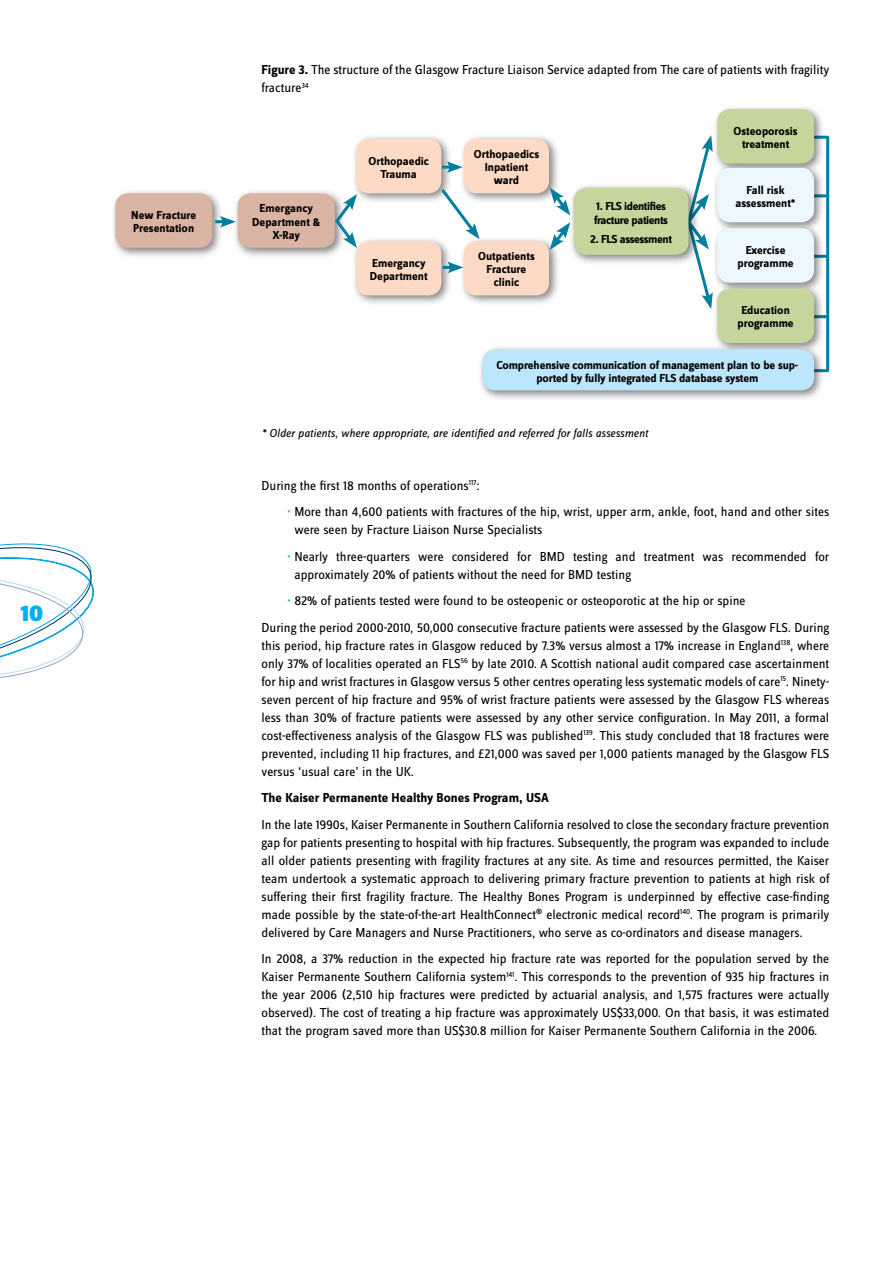
<style>
.page{position:relative;width:893px;height:1263px;background:#fff}
.page>*{position:absolute;margin:0;border:0;box-sizing:border-box;transform-origin:0 0}
.t1{font:900 24px "Zine Sans Dis";color:#00adf0}
.t2{font:13.5px/18px "Zine Sans Dis";color:#000}
.t3{font:700 13.5px "Zine Sans Dis";color:#000}
.t4{font:700 12px/13px "Zine Sans Dis";letter-spacing:-.005em;color:#000;text-align:center}
.t5{font:italic 12px "Zine Sans Dis";color:#000}
.t6{font:700 12px/13.5px "Zine Sans Dis";letter-spacing:-.03em;color:#000}
.s1{font-weight:700}
.s2{color:#2cace2}
</style>
<div class="page">
<svg style="left:0;top:543px;width:94px;height:135px"></svg>
<hr style="left:826px;top:136px;width:3px;height:235px;background:#007d9f">
<div style="left:110px;top:188px;width:113px;height:71px;background:#000;opacity:.5"></div>
<div style="left:115px;top:193px;width:97px;height:55px;background:#dab4a2;border-radius:13px"></div>
<div style="left:232px;top:188px;width:114px;height:71px;background:#000;opacity:.5"></div>
<div style="left:238px;top:193px;width:97px;height:55px;background:#dab4a2;border-radius:13px"></div>
<div style="left:351px;top:134px;width:102px;height:70px;background:#000;opacity:.5"></div>
<div style="left:356px;top:139px;width:85px;height:54px;background:#fddac5;border-radius:13px"></div>
<div style="left:351px;top:236px;width:102px;height:70px;background:#000;opacity:.5"></div>
<div style="left:356px;top:241px;width:85px;height:54px;background:#fddac5;border-radius:13px"></div>
<div style="left:459px;top:134px;width:101px;height:70px;background:#000;opacity:.5"></div>
<div style="left:464px;top:139px;width:85px;height:54px;background:#fddac5;border-radius:13px"></div>
<div style="left:459px;top:236px;width:101px;height:70px;background:#000;opacity:.5"></div>
<div style="left:464px;top:241px;width:85px;height:54px;background:#fddac5;border-radius:13px"></div>
<svg style="left:215px;top:216px;width:21px;height:12px"></svg>
<svg style="left:442px;top:161px;width:21px;height:12px"></svg>
<svg style="left:443px;top:262px;width:20px;height:11px"></svg>
<svg style="left:550px;top:188px;width:18px;height:26px"></svg>
<svg style="left:438px;top:186px;width:42px;height:53px"></svg>
<svg style="left:332px;top:194px;width:25px;height:54px"></svg>
<svg style="left:697px;top:135px;width:15px;height:174px"></svg>
<svg style="left:550px;top:224px;width:18px;height:26px"></svg>
<hr style="left:813px;top:136px;width:15px;height:3px;background:#007d9f">
<hr style="left:812px;top:194px;width:16px;height:3px;background:#007d9f">
<hr style="left:812px;top:255px;width:16px;height:3px;background:#007d9f">
<hr style="left:812px;top:315px;width:16px;height:3px;background:#007d9f">
<hr style="left:813px;top:369px;width:15px;height:3px;background:#007d9f">
<div style="left:712px;top:104px;width:113px;height:71px;background:#000;opacity:.5"></div>
<div style="left:717px;top:109px;width:97px;height:55px;background:#c4d69b;border-radius:13px"></div>
<div style="left:712px;top:163px;width:113px;height:70px;background:#000;opacity:.5"></div>
<div style="left:717px;top:168px;width:97px;height:54px;background:#ecf8fe;border-radius:13px"></div>
<div style="left:712px;top:223px;width:113px;height:71px;background:#000;opacity:.5"></div>
<div style="left:717px;top:228px;width:97px;height:55px;background:#ecf8fe;border-radius:13px"></div>
<div style="left:712px;top:283px;width:113px;height:71px;background:#000;opacity:.5"></div>
<div style="left:717px;top:289px;width:97px;height:54px;background:#c4d69b;border-radius:13px"></div>
<div style="left:477px;top:344px;width:348px;height:57px;background:#000;opacity:.5"></div>
<div style="left:482px;top:349px;width:332px;height:41px;background:#bce6fb;border-radius:13px"></div>
<div style="left:568px;top:183px;width:132px;height:83px;background:#000;opacity:.5"></div>
<div style="left:574px;top:188px;width:114px;height:67px;background:#c4d69b;border-radius:13px"></div>
<h1 class="t1" style="left:20px;top:600px;width:24px">10</h1>
<p class="t2" style="left:261px;top:61px;width:569px"><span class="s1">Figure 3.</span> The structure of the Glasgow Fracture Liaison Service adapted from The care of patients with fragility fracture<sup>34</sup></p>
<p class="t4" style="left:131px;top:209px;width:67px;text-align:left">New Fracture<br>Presentation</p>
<p class="t4" style="left:252px;top:202px;width:69px;line-height:13.5px">Emergancy<br>Department &amp;<br>X-Ray</p>
<p class="t4" style="left:368px;top:155px;width:62px">Orthopaedic<br>Trauma</p>
<p class="t4" style="left:370px;top:256px;width:59px;line-height:13.5px;text-align:left">Emergancy<br>Department</p>
<p class="t4" style="left:734px;top:125px;width:65px">Osteoporosis treatment</p>
<p class="t4" style="left:736px;top:184px;width:61px">Fall risk assessment*</p>
<p class="t4" style="left:737px;top:244px;width:58px">Exercise programme</p>
<p class="t4" style="left:737px;top:305px;width:58px">Education programme</p>
<p class="t4" style="left:496px;top:358px;width:303px;line-height:13.5px">Comprehensive communication of management plan to be sup&shy;ported by fully integrated FLS database system</p>
<p class="t4" style="left:474px;top:148px;width:67px">Orthopaedics<br>Inpatient ward</p>
<p class="t6" style="left:594px;top:200px;width:75px">1. FLS identifies fracture patients</p>
<p class="t6" style="left:590px;top:233px;width:83px">2. FLS assessment</p>
<p class="t4" style="left:478px;top:250px;width:58px">Outpatients<br>Fracture clinic</p>
<p class="t5" style="left:261px;top:427px;width:388px">* Older patients, where appropriate, are identified and referred for falls assessment</p>
<p class="t2" style="left:261px;top:477px;width:220px">During the first 18 months of operations<sup>117</sup>:</p>
<p class="t2" style="left:294px;top:503px;width:536px;text-indent:-7px"><span class="s2">•</span> More than 4,600 patients with fractures of the hip, wrist, upper arm, ankle, foot, hand and other sites were seen by Fracture Liaison Nurse Specialists</p>
<p class="t2" style="left:294px;top:548px;width:536px;text-indent:-7px"><span class="s2">•</span> Nearly three-quarters were considered for BMD testing and treatment was recommended for approximately 20% of patients without the need for BMD testing</p>
<p class="t2" style="left:262px;top:588px;width:569px;line-height:26.5px;text-indent:26px"><span class="s2">•</span> 82% of patients tested were found to be osteopenic or osteoporotic at the hip or spine<br>During the period 2000-2010, 50,000 consecutive fracture patients were assessed by the Glasgow FLS. During</p>
<p class="t2" style="left:261px;top:637px;width:569px;text-align:justify">this period, hip fracture rates in Glasgow reduced by 7.3% versus almost a 17% increase in England<sup>138</sup>, where only 37% of localities operated an FLS<sup>56</sup> by late 2010. A Scottish national audit compared case ascertainment for hip and wrist fractures in Glasgow versus 5 other centres operating less systematic models of care<sup>15</sup>. Ninety&shy;seven percent of hip fracture and 95% of wrist fracture patients were assessed by the Glasgow FLS whereas less than 30% of fracture patients were assessed by any other service configuration. In May 2011, a formal cost-effectiveness analysis of the Glasgow FLS was published<sup>139</sup>. This study concluded that 18 fractures were prevented, including 11 hip fractures, and £21,000 was saved per 1,000 patients managed by the Glasgow FLS versus ‘usual care’ in the UK.</p>
<p class="t3" style="left:262px;top:791px;width:289px">The Kaiser Permanente Healthy Bones Program, USA</p>
<p class="t2" style="left:261px;top:816px;width:569px;text-align:justify">In the late 1990s, Kaiser Permanente in Southern California resolved to close the secondary fracture prevention gap for patients presenting to hospital with hip fractures. Subsequently, the program was expanded to include all older patients presenting with fragility fractures at any site. As time and resources permitted, the Kaiser team undertook a systematic approach to delivering primary fracture prevention to patients at high risk of suffering their first fragility fracture. The Healthy Bones Program is underpinned by effective case-finding made possible by the state-of-the-art HealthConnect<sup>®</sup> electronic medical record<sup>140</sup>. The program is primarily delivered by Care Managers and Nurse Practitioners, who serve as co-ordinators and disease managers.</p>
<p class="t2" style="left:261px;top:950px;width:569px;text-align:justify">In 2008, a 37% reduction in the expected hip fracture rate was reported for the population served by the Kaiser Permanente Southern California system<sup>141</sup>. This corresponds to the prevention of 935 hip fractures in the year 2006 (2,510 hip fractures were predicted by actuarial analysis, and 1,575 fractures were actually observed). The cost of treating a hip fracture was approximately US$33,000. On that basis, it was estimated that the program saved more than US$30.8 million for Kaiser Permanente Southern California in the 2006.</p>
</div>
